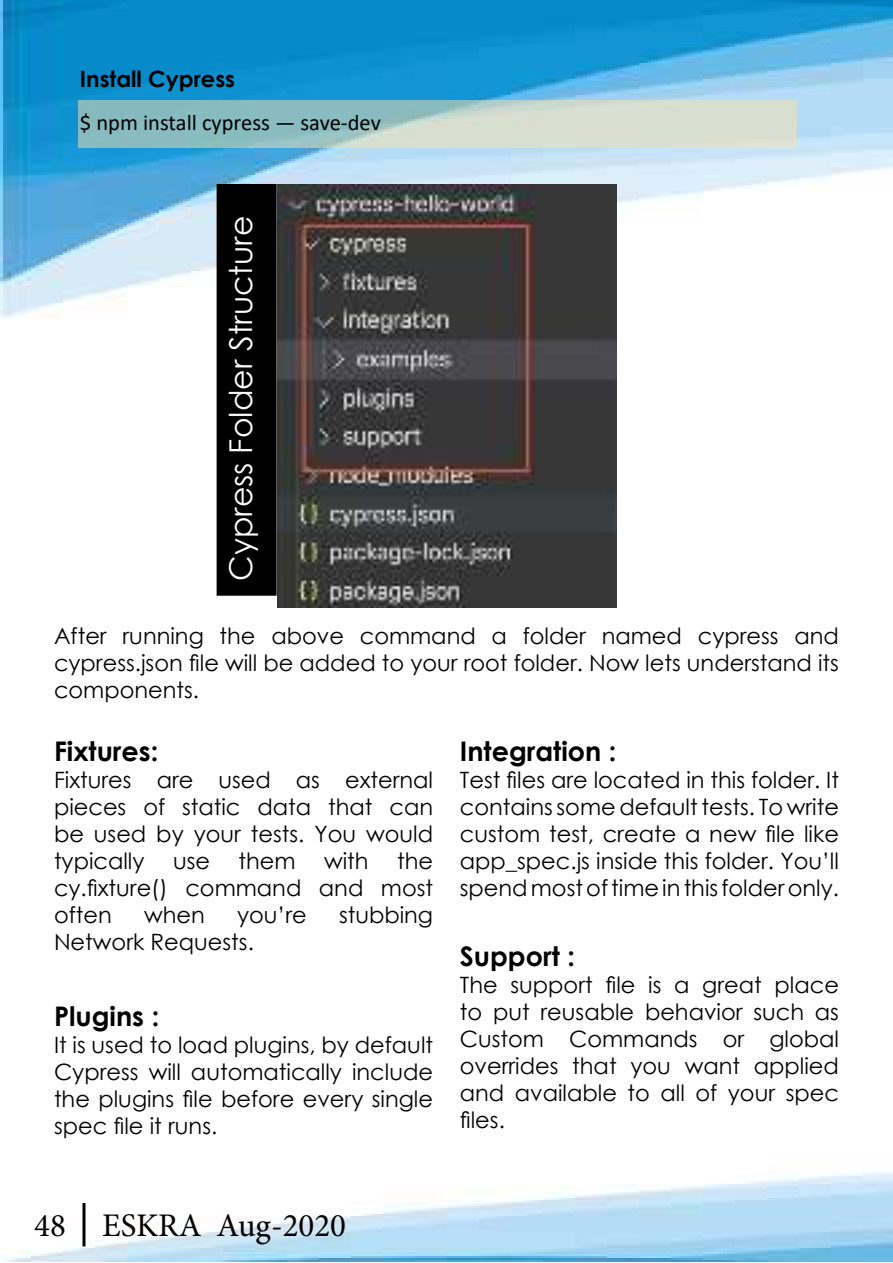
<style>
.page{position:relative;width:893px;height:1263px;background:#fff}
.page>*{position:absolute;margin:0;border:0;box-sizing:border-box;transform-origin:0 0}
.t1{font:33px "Minion Pro";color:#000}
.t2{font:31.5px "Century Gothic";color:#fff}
.t3{font:700 27px "Century Gothic";color:#000}
.t4{font:22.5px/27px "Century Gothic";color:#000;text-align:justify}
.t5{font:22.5px "Calibri";color:#000}
.t6{font:700 22.5px "Century Gothic";color:#000}
</style>
<div class="page">
<img style="left:0;top:0;width:893px;height:1262px">
<div style="left:82px;top:1203px;width:4px;height:43px;border:2px solid #000"></div>
<svg style="left:78px;top:100px;width:719px;height:47px;background:#b3cec8"></svg>
<div style="left:217px;top:185px;width:59px;height:410px;background:#000"></div>
<div style="left:217px;top:184px;width:60px;height:412px;border:2px solid #000"></div>
<img style="left:277px;top:184px;width:339px;height:423px">
<p class="t6" style="left:80px;top:70px;width:157px">Install Cypress</p>
<p class="t5" style="left:80px;top:113px;width:302px">$ npm install cypress — save-dev</p>
<h2 class="t2" style="left:229px;top:581px;width:366px;rotate:-90deg">Cypress Folder Structure</h2>
<p class="t4" style="left:54px;top:624px;width:786px">After running the above command a folder named cypress and cypress.json file will be added to your root folder. Now lets understand its components.</p>
<p class="t3" style="left:54px;top:741px;width:106px">Fixtures:</p>
<p class="t4" style="left:54px;top:768px;width:381px">Fixtures are used as external pieces of static data that can be used by your tests. You would typically</p>
<p class="t3" style="left:460px;top:741px;width:158px">Integration :</p>
<p class="t4" style="left:460px;top:766px;width:381px">Test files are located in this folder. It contains some default tests. To write custom test, create a new file like app_spec.js inside this folder. You’ll spend most of time in this folder only.</p>
<p class="t4" style="left:173px;top:849px;width:39px">use</p>
<p class="t4" style="left:239px;top:849px;width:59px">them</p>
<p class="t4" style="left:324px;top:849px;width:46px">with</p>
<p class="t4" style="left:54px;top:849px;width:381px;text-indent:343px">the cy.fixture() command and most often</p>
<p class="t4" style="left:144px;top:903px;width:62px">when</p>
<p class="t4" style="left:237px;top:903px;width:71px">you’re</p>
<p class="t4" style="left:339px;top:903px;width:96px">stubbing</p>
<p class="t4" style="left:54px;top:930px;width:201px">Network Requests.</p>
<p class="t3" style="left:460px;top:946px;width:117px">Support :</p>
<p class="t4" style="left:460px;top:971px;width:381px">The support file is a great place to put reusable behavior such as Custom Commands or global overrides that you want applied and available to all of your spec files.</p>
<p class="t3" style="left:54px;top:1005px;width:107px">Plugins :</p>
<p class="t4" style="left:54px;top:1033px;width:381px">It is used to load plugins, by default Cypress will automatically include the plugins file before every single spec file it runs.</p>
<h1 class="t1" style="left:34px;top:1212px;width:313px">48 ESKRA Aug-2020</h1>
</div>
